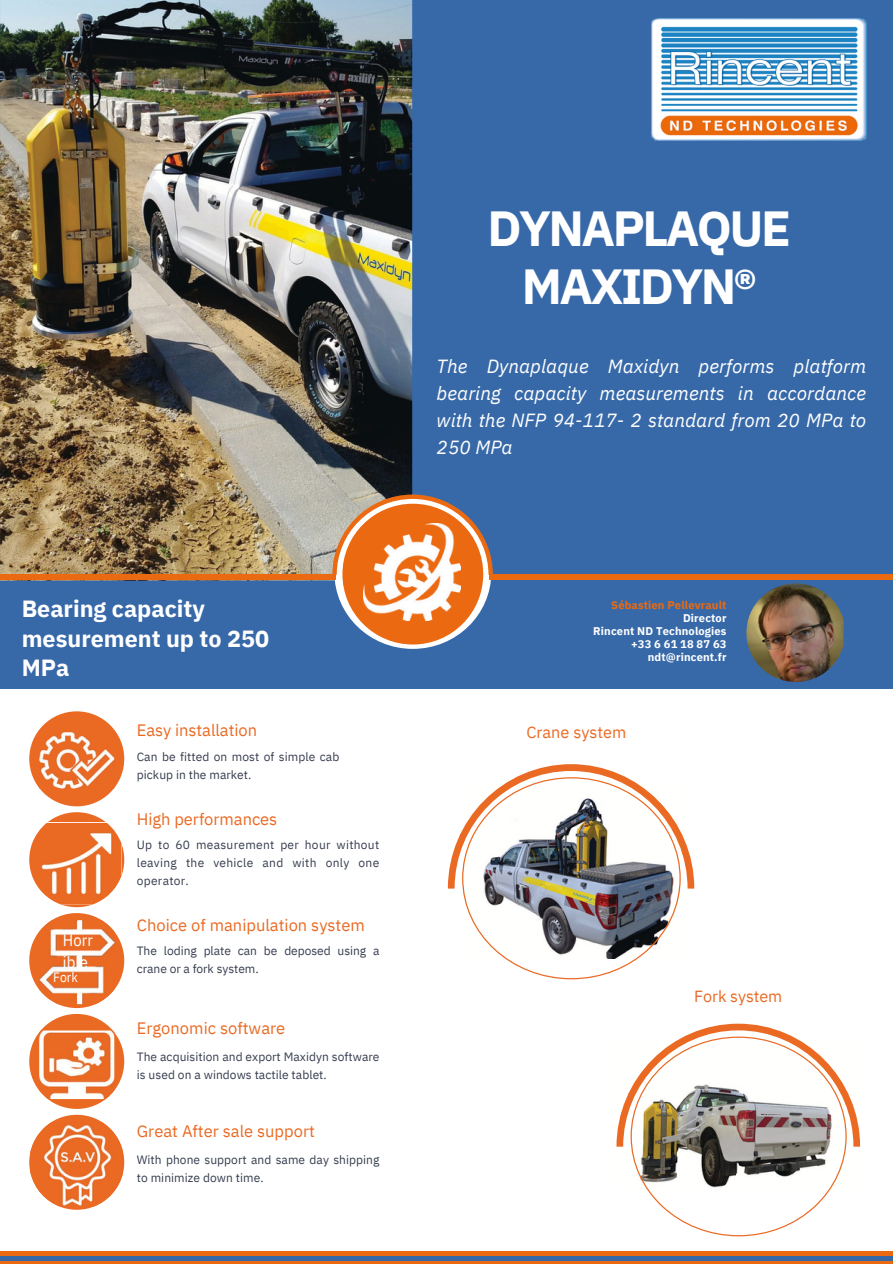
<style>
.page{position:relative;width:893px;height:1264px;background:#fff}
.page>*{position:absolute;margin:0;border:0;box-sizing:border-box;transform-origin:0 0}
.t1{font:700 49.2px/58.5px "IBM Plex Sans";letter-spacing:-.055em;color:#fff;text-align:center}
.t2{font:700 23.4px/29.7px "IBM Plex Sans";color:#fff}
.t3{font:italic 19.05px/27px "IBM Plex Sans";color:#fff;text-align:justify}
.t4{font:16.5px "IBM Plex Sans";color:#ea6a24}
.t5{font:16.5px/22.5px "IBM Plex Sans Cond";letter-spacing:.01em;color:#fff}
.t6{font:16.35px "IBM Plex Sans";color:#ea6a24}
.t7{font:16.05px "IBM Plex Sans";letter-spacing:-.005em;color:#ea6a24}
.t8{font:13.5px "IBM Plex Sans Cond";color:#fff}
.t9{font:12px/18px "IBM Plex Sans";letter-spacing:.005em;color:#363d4f}
.t10{font:700 11.1px/13px "IBM Plex Sans";letter-spacing:.01em;color:#fff;text-align:right}
.t11{font:700 11.1px/13px "IBM Plex Sans";letter-spacing:.01em;color:#eb6911;text-align:right}
.s1{color:#fff}
</style>
<div class="page">
<div style="left:0;top:501px;width:892px;height:188px;background:#3769a9"></div>
<div style="left:0;top:0;width:892px;height:537px;background:#3769a9"></div>
<img style="left:0;top:0;width:412px;height:580px">
<svg style="left:334px;top:496px;width:157px;height:153px"></svg>
<div style="left:342px;top:503px;width:141px;height:141px;background:#eb6911;border-radius:50%"></div>
<svg style="left:332px;top:494px;width:161px;height:81px"></svg>
<div style="left:489px;top:574px;width:403px;height:5px;background:#eb6911"></div>
<div style="left:0;top:574px;width:336px;height:5px;background:#eb6911"></div>
<img style="left:364px;top:523px;width:96px;height:97px">
<img style="left:746px;top:583px;width:97px;height:99px">
<svg style="left:0;top:1255px;width:892px;height:6px;background:#55698f"></svg>
<hr style="left:0;top:1261px;width:892px;height:2px;background:#eb6911">
<hr style="left:0;top:1251px;width:892px;height:4px;background:#eb6911">
<div style="left:29px;top:711px;width:95px;height:95px;background:#ea6a24;border-radius:50%"></div>
<svg style="left:29px;top:812px;width:95px;height:95px"></svg>
<div style="left:29px;top:913px;width:95px;height:95px;background:#ea6a24;border-radius:50%"></div>
<img style="left:39px;top:732px;width:75px;height:57px">
<img style="left:32px;top:822px;width:89px;height:82px">
<img style="left:39px;top:920px;width:75px;height:84px">
<div style="left:29px;top:1013px;width:95px;height:95px;background:#ea6a24;border-radius:50%"></div>
<img style="left:39px;top:1030px;width:75px;height:69px">
<div style="left:29px;top:1114px;width:95px;height:95px;background:#ea6a24;border-radius:50%"></div>
<img style="left:30px;top:1122px;width:93px;height:84px">
<svg style="left:448px;top:764px;width:246px;height:215px"></svg>
<svg style="left:616px;top:1023px;width:244px;height:213px"></svg>
<img style="left:651px;top:18px;width:215px;height:123px">
<p class="t1" style="left:487px;top:198px;width:305px">DYNAPLAQUE<br>MAXIDYN®</p>
<p class="t3" style="left:436px;top:353px;width:431px">The Dynaplaque Maxidyn performs platform bearing capacity measurements in accordance with the NFP 94-117- 2 standard from 20 MPa to 250 MPa</p>
<p class="t2" style="left:22px;top:593px;width:249px">Bearing capacity mesurement up to 250<br>MPa</p>
<p class="t11" style="left:611px;top:598px;width:117px">Sébastien Pellevrault<br><span class="s1">Director</span></p>
<p class="t10" style="left:593px;top:624px;width:135px">Rincent ND Technologies</p>
<p class="t10" style="left:631px;top:636px;width:97px">+33 6 61 18 87 63 ndt@rincent.fr</p>
<p class="t5" style="left:63px;top:928px;width:32px">Horr ible</p>
<p class="t8" style="left:53px;top:968px;width:26px">Fork</p>
<p class="t4" style="left:137px;top:719px;width:122px">Easy installation</p>
<p class="t9" style="left:137px;top:747px;width:204px">Can be fitted on most of simple cab pickup in the market.</p>
<p class="t4" style="left:137px;top:807px;width:142px">High performances</p>
<p class="t9" style="left:137px;top:835px;width:244px;text-align:justify">Up to 60 measurement per hour without leaving the vehicle and with only one operator.</p>
<p class="t4" style="left:137px;top:913px;width:229px">Choice of manipulation system</p>
<p class="t9" style="left:137px;top:941px;width:244px">The loding plate can be deposed using a crane or a fork system.</p>
<p class="t4" style="left:137px;top:1017px;width:150px">Ergonomic software</p>
<p class="t9" style="left:137px;top:1047px;width:244px">The acquisition and export Maxidyn software is used on a windows tactile tablet.</p>
<p class="t4" style="left:137px;top:1120px;width:179px">Great After sale support</p>
<p class="t9" style="left:137px;top:1150px;width:244px">With phone support and same day shipping to minimize down time.</p>
<p class="t6" style="left:526px;top:721px;width:101px">Crane system</p>
<p class="t7" style="left:694px;top:985px;width:90px">Fork system</p>
</div>
